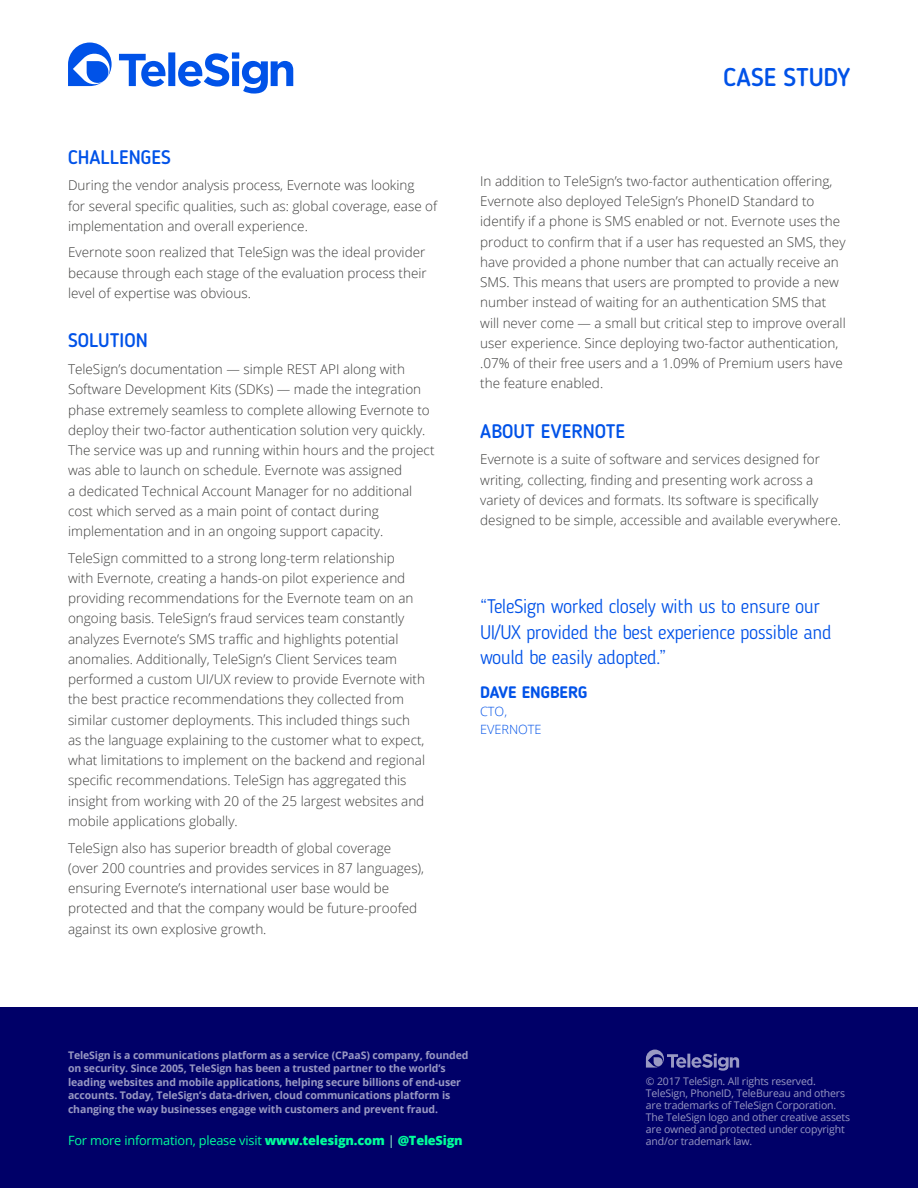
<style>
.page{position:relative;width:918px;height:1188px;background:#fff}
.page>*{position:absolute;margin:0;border:0;box-sizing:border-box;transform-origin:0 0}
.t1{font:500 25.5px "Blogger Sans";letter-spacing:-.01em;color:#0052e8}
.Benefit_Body{font:300 19.5px/25.5px "Blogger Sans";letter-spacing:-.02em;color:#0052e8}
.Middle_Text_Header{font:500 19.5px "Blogger Sans";color:#0052e8}
.Benefit_Body-2{font:700 16.5px "Blogger Sans";color:#0052e8}
.Middle_Text_Intro{font:300 13.5px/20.2px "Open Sans";color:#3c3c3b}
.t2{font:12.75px "Open Sans";letter-spacing:-.015em;color:#00ff9b}
.Benefit_Body-3{font:300 12.75px/18px "Open Sans";color:#0052e8}
.t3{font:700 10.5px/13.5px "Open Sans";letter-spacing:-.01em;color:#9999c3}
.t4{font:10.5px/12px "Open Sans";letter-spacing:-.015em;color:#9999c3}
.s1{font-weight:800}
.s2{color:#99ffd7}
</style>
<div class="page">
<div style="left:0;top:1007px;width:918px;height:181px;background:#000068"></div>
<svg style="left:119px;top:52px;width:174px;height:42px"></svg>
<svg style="left:68px;top:43px;width:44px;height:43px"></svg>
<svg style="left:646px;top:1050px;width:93px;height:21px"></svg>
<p class="Middle_Text_Header" style="left:68px;top:145px;width:105px">CHALLENGES</p>
<p class="Middle_Text_Intro" style="left:68px;top:175px;width:371px">During the vendor analysis process, Evernote was looking<br>for several specific qualities, such as: global coverage, ease of implementation and overall experience.</p>
<p class="Middle_Text_Intro" style="left:68px;top:242px;width:360px;text-align:justify">Evernote soon realized that TeleSign was the ideal provider because through each stage of the evaluation process their level of expertise was obvious.</p>
<p class="Middle_Text_Header" style="left:68px;top:329px;width:81px">SOLUTION</p>
<p class="Middle_Text_Intro" style="left:68px;top:359px;width:368px">TeleSign’s documentation — simple REST API along with Software Development Kits (SDKs) — made the integration phase extremely seamless to complete allowing Evernote to deploy their two-factor authentication solution very quickly.<br>The service was up and running within hours and the project was able to launch on schedule. Evernote was assigned<br>a dedicated Technical Account Manager for no additional cost which served as a main point of contact during implementation and in an ongoing support capacity.</p>
<p class="Middle_Text_Intro" style="left:68px;top:547px;width:359px">TeleSign committed to a strong long-term relationship<br>with Evernote, creating a hands-on pilot experience and providing recommendations for the Evernote team on an ongoing basis. TeleSign’s fraud services team constantly analyzes Evernote’s SMS traffic and highlights potential anomalies. Additionally, TeleSign’s Client Services team performed a custom UI/UX review to provide Evernote with the best practice recommendations they collected from similar customer deployments. This included things such as the language explaining to the customer what to expect, what limitations to implement on the backend and regional specific recommendations. TeleSign has aggregated this insight from working with 20 of the 25 largest websites and mobile applications globally.</p>
<p class="Middle_Text_Intro" style="left:68px;top:837px;width:358px">TeleSign also has superior breadth of global coverage (over 200 countries and provides services in 87 languages), ensuring Evernote’s international user base would be protected and that the company would be future-proofed against its own explosive growth.</p>
<p class="t1" style="left:723px;top:61px;width:129px">CASE STUDY</p>
<p class="Middle_Text_Intro" style="left:480px;top:170px;width:367px">In addition to TeleSign’s two-factor authentication offering, Evernote also deployed TeleSign’s PhoneID Standard to identify if a phone is SMS enabled or not. Evernote uses the product to confirm that if a user has requested an SMS, they have provided a phone number that can actually receive an SMS. This means that users are prompted to provide a new number instead of waiting for an authentication SMS that will never come — a small but critical step to improve overall user experience. Since deploying two-factor authentication, .07% of their free users and a 1.09% of Premium users have the feature enabled.</p>
<p class="Middle_Text_Header" style="left:480px;top:419px;width:146px">ABOUT EVERNOTE</p>
<p class="Middle_Text_Intro" style="left:480px;top:449px;width:362px">Evernote is a suite of software and services designed for writing, collecting, finding and presenting work across a variety of devices and formats. Its software is specifically designed to be simple, accessible and available everywhere.</p>
<p class="Benefit_Body" style="left:480px;top:594px;width:353px">“TeleSign worked closely with us to ensure our<br>UI/UX provided the best experience possible and would be easily adopted.”</p>
<p class="Benefit_Body-2" style="left:480px;top:682px;width:109px">DAVE ENGBERG</p>
<p class="Benefit_Body-3" style="left:480px;top:702px;width:63px">CTO,<br>EVERNOTE</p>
<p class="t3" style="left:68px;top:1048px;width:402px">TeleSign is a communications platform as a service (CPaaS) company, founded on security. Since 2005, TeleSign has been a trusted partner to the world’s leading websites and mobile applications, helping secure billions of end-user accounts. Today, TeleSign’s data-driven, cloud communications platform is changing the way businesses engage with customers and prevent fraud.</p>
<p class="t2" style="left:68px;top:1132px;width:396px">For more information, please visit <span class="s1">www.telesign.com</span> <span class="s2">|</span> <span class="s1">@TeleSign</span></p>
<p class="t4" style="left:646px;top:1075px;width:206px">© 2017 TeleSign. All rights reserved.<br>TeleSign, PhoneID, TeleBureau and others are trademarks of TeleSign Corporation.<br>The TeleSign logo and other creative assets are owned and protected under copyright and/or trademark law.</p>
</div>
